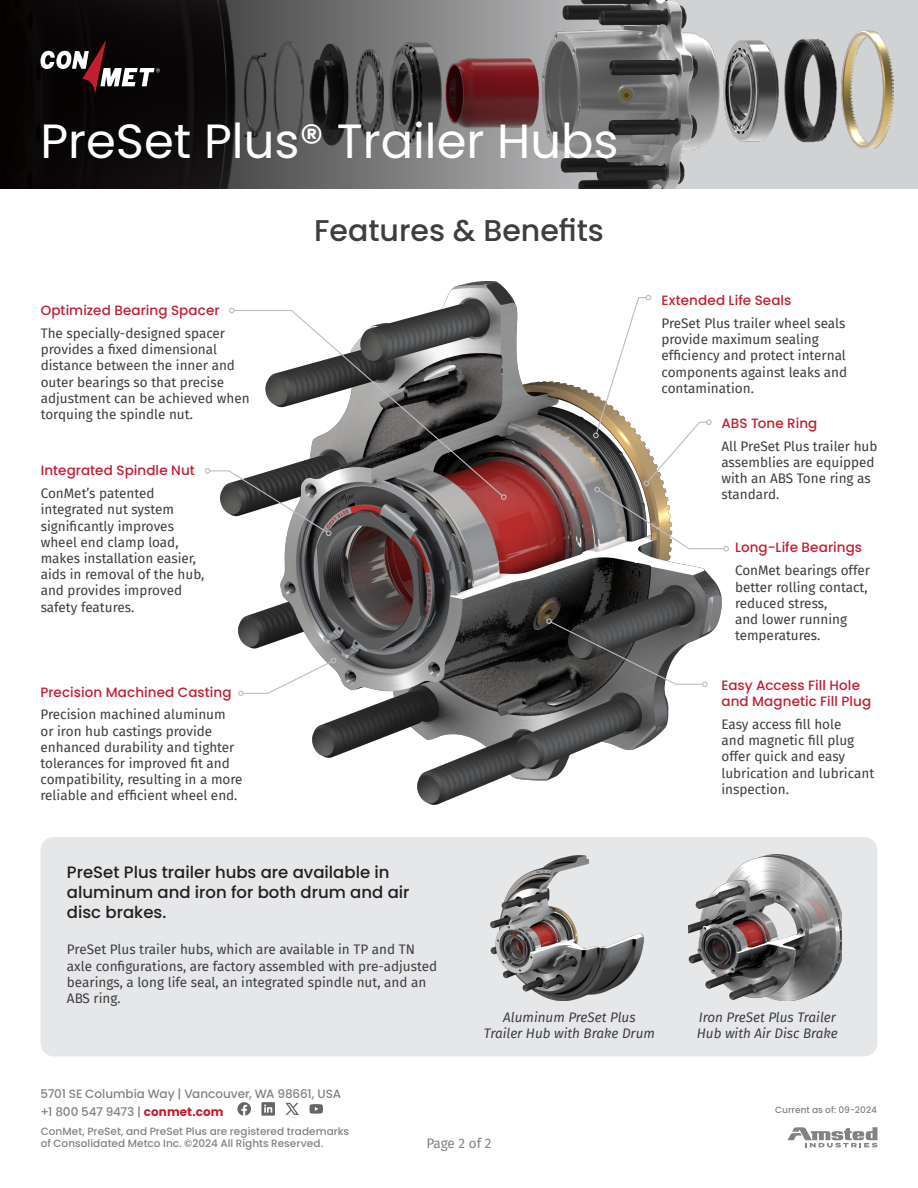
<style>
.page{position:relative;width:918px;height:1188px;background:#fff}
.page>*{position:absolute;margin:0;border:0;box-sizing:border-box;transform-origin:0 0}
.Titles{font:48px "Poppins";color:#fff}
.Subtitles{font:500 30px "Poppins";color:#3e3e3f}
.Headlines{font:500 16.5px/19.8px "Poppins";color:#231f20}
.Body_Copy{font:13.5px/16.2px "Fira Sans";color:#3e3e3f}
.Headlines-2{font:500 13.5px/16.2px "Poppins";letter-spacing:.005em;color:#c11f31}
.Picture_Caption{font:italic 13.5px/16.2px "Fira Sans";color:#3e3e3f;text-align:center}
.t1{font:13.5px "Fira Sans";letter-spacing:-.015em;color:#808285}
.t2{font:500 12px "Poppins";letter-spacing:-.005em;color:#808285}
.t3{font:500 10.5px/12.6px "Poppins";letter-spacing:.005em;color:#808285}
.Date_PN{font:500 9px "Poppins";letter-spacing:.005em;color:#808285}
.s1{font-weight:700;color:#c11f31}
</style>
<div class="page">
<div style="left:0;top:0;width:918px;height:189px;background:#d1d2d4"></div>
<img style="left:662px;top:0;width:231px;height:189px">
<svg style="left:0;top:0;width:662px;height:189px;background:#4b4747"></svg>
<div style="left:40px;top:837px;width:838px;height:219px;background:#e6e7e9;border-radius:14px"></div>
<img style="left:231px;top:282px;width:490px;height:522px">
<img style="left:688px;top:855px;width:153px;height:145px">
<img style="left:490px;top:855px;width:154px;height:145px">
<svg style="left:40px;top:40px;width:120px;height:54px;background:#3c3132"></svg>
<svg style="left:788px;top:1127px;width:90px;height:20px"></svg>
<svg style="left:261px;top:1102px;width:14px;height:14px"></svg>
<svg style="left:237px;top:1102px;width:14px;height:14px"></svg>
<svg style="left:285px;top:1103px;width:14px;height:12px"></svg>
<svg style="left:309px;top:1104px;width:14px;height:10px"></svg>
<svg style="left:233px;top:309px;width:271px;height:188px"></svg>
<svg style="left:229px;top:308px;width:6px;height:5px"></svg>
<svg style="left:501px;top:494px;width:6px;height:6px"></svg>
<svg style="left:238px;top:658px;width:98px;height:38px"></svg>
<svg style="left:546px;top:618px;width:162px;height:69px;background:#626262"></svg>
<svg style="left:593px;top:295px;width:136px;height:256px"></svg>
<svg style="left:205px;top:468px;width:126px;height:68px"></svg>
<p class="Titles" style="left:40px;top:114px;width:580px">PreSet Plus® Trailer Hubs</p>
<p class="Headlines-2" style="left:41px;top:302px;width:181px">Optimized Bearing Spacer</p>
<p class="Body_Copy" style="left:41px;top:325px;width:210px">The specially-designed spacer provides a fixed dimensional distance between the inner and outer bearings so that precise adjustment can be achieved when torquing the spindle nut.</p>
<p class="Headlines-2" style="left:41px;top:463px;width:156px">Integrated Spindle Nut</p>
<p class="Body_Copy" style="left:41px;top:485px;width:165px">ConMet’s patented integrated nut system significantly improves wheel end clamp load, makes installation easier, aids in removal of the hub, and provides improved safety features.</p>
<p class="Headlines-2" style="left:40px;top:684px;width:193px">Precision Machined Casting</p>
<p class="Body_Copy" style="left:40px;top:706px;width:204px">Precision machined aluminum<br>or iron hub castings provide enhanced durability and tighter tolerances for improved fit and compatibility, resulting in a more reliable and efficient wheel end.</p>
<p class="Subtitles" style="left:314px;top:213px;width:291px">Features &amp; Benefits</p>
<p class="Headlines" style="left:67px;top:863px;width:344px">PreSet Plus trailer hubs are available in aluminum and iron for both drum and air disc brakes.</p>
<p class="Body_Copy" style="left:67px;top:941px;width:372px">PreSet Plus trailer hubs, which are available in TP and TN axle configurations, are factory assembled with pre-adjusted bearings, a long life seal, an integrated spindle nut, and an ABS ring.</p>
<p class="Headlines-2" style="left:662px;top:292px;width:131px">Extended Life Seals</p>
<p class="Body_Copy" style="left:662px;top:315px;width:187px">PreSet Plus trailer wheel seals provide maximum sealing efficiency and protect internal components against leaks and contamination.</p>
<p class="Headlines-2" style="left:721px;top:415px;width:97px">ABS Tone Ring</p>
<p class="Body_Copy" style="left:721px;top:438px;width:158px">All PreSet Plus trailer hub assemblies are equipped with an ABS Tone ring as standard.</p>
<p class="Headlines-2" style="left:735px;top:540px;width:129px">Long-Life Bearings</p>
<p class="Body_Copy" style="left:735px;top:562px;width:137px">ConMet bearings offer better rolling contact, reduced stress,<br>and lower running temperatures.</p>
<p class="Headlines-2" style="left:721px;top:677px;width:151px">Easy Access Fill Hole and Magnetic Fill Plug</p>
<p class="Body_Copy" style="left:721px;top:716px;width:154px">Easy access fill hole<br>and magnetic fill plug offer quick and easy lubrication and lubricant inspection.</p>
<p class="t2" style="left:40px;top:1086px;width:302px">5701 SE Columbia Way | Vancouver, WA 98661, USA</p>
<p class="t2" style="left:40px;top:1104px;width:184px">+1 800 547 9473 | <span class="s1">conmet.com</span></p>
<p class="t3" style="left:41px;top:1125px;width:310px">ConMet, PreSet, and PreSet Plus are registered trademarks of Consolidated Metco Inc. ©2024 All Rights Reserved.</p>
<p class="Picture_Caption" style="left:484px;top:1009px;width:173px">Aluminum PreSet Plus<br>Trailer Hub with Brake Drum</p>
<p class="Picture_Caption" style="left:697px;top:1009px;width:143px;text-align:left">Iron PreSet Plus Trailer<br>Hub with Air Disc Brake</p>
<p class="t1" style="left:427px;top:1133px;width:66px">Page 2 of 2</p>
<p class="Date_PN" style="left:775px;top:1105px;width:103px">Current as of: 09-2024</p>
</div>
